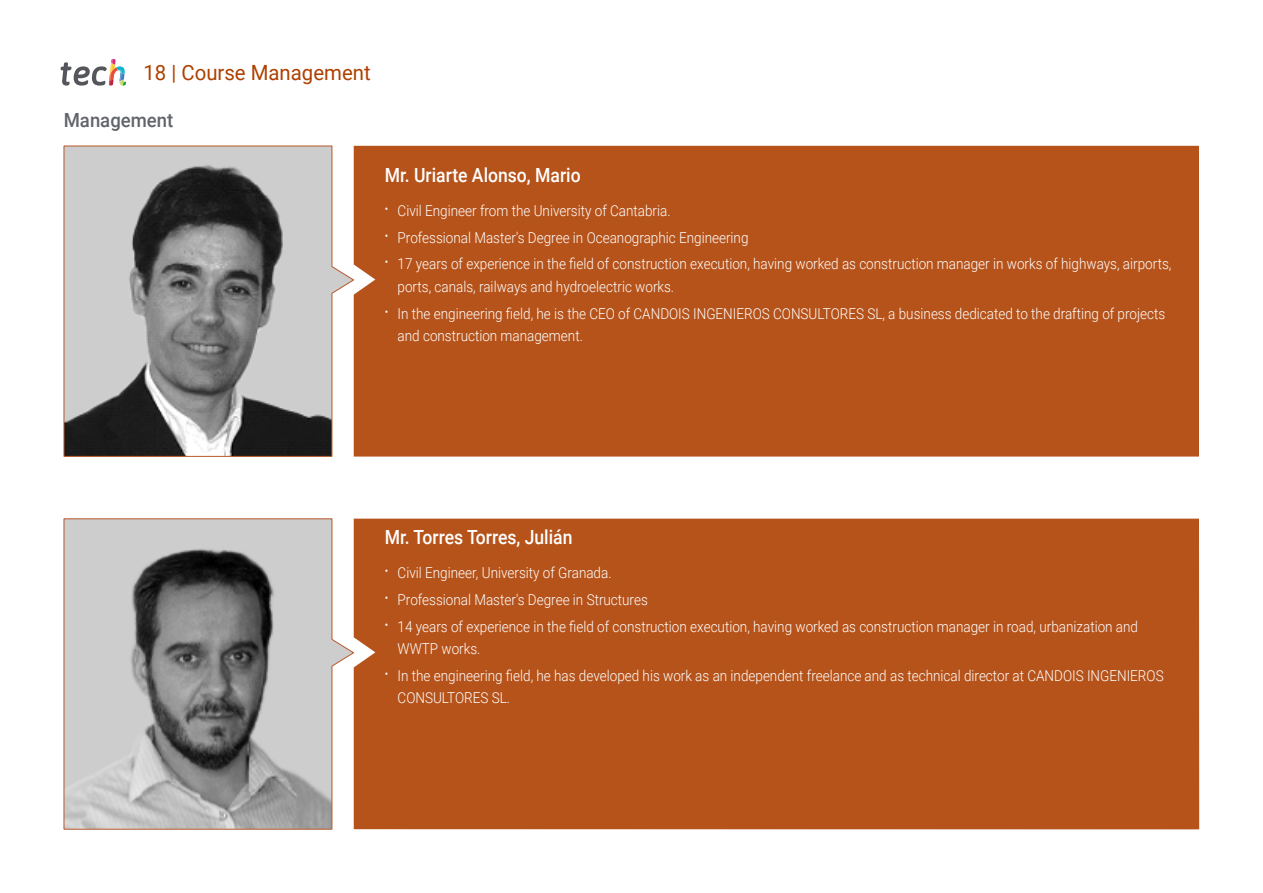
<style>
.page{position:relative;width:1263px;height:893px;background:#fff}
.page>*{position:absolute;margin:0;border:0;box-sizing:border-box;transform-origin:0 0}
.t1{font:21px "Roboto";color:#ae4000}
.t2{font:500 19.5px "Roboto";color:#fff;scale:.9 1}
.t3{font:500 19.5px "Roboto";color:#61646a;scale:.95 1}
.t4{font:300 15px/22.5px "Roboto";color:#fff;scale:.9 1}
</style>
<div class="page">
<div style="left:354px;top:146px;width:845px;height:311px;background:#b6531a"></div>
<div style="left:354px;top:519px;width:845px;height:310px;background:#b6531a"></div>
<svg style="left:61px;top:59px;width:65px;height:27px"></svg>
<svg style="left:64px;top:518px;width:290px;height:312px;background:#aaa9a9"></svg>
<svg style="left:64px;top:146px;width:290px;height:311px;background:#9a9998"></svg>
<h1 class="t1" style="left:144px;top:57px;width:229px">18 | Course Management</h1>
<h2 class="t3" style="left:64px;top:107px;width:117px">Management</h2>
<h2 class="t2" style="left:385px;top:161px;width:219px">Mr. Uriarte Alonso, Mario</h2>
<p class="t4" style="left:385px;top:199px;width:319px"><sup>•</sup> Civil Engineer from the University of Cantabria.</p>
<p class="t4" style="left:385px;top:225px;width:406px"><sup>•</sup> Professional Master's Degree in Oceanographic Engineering</p>
<p class="t4" style="left:398px;top:252px;width:861px;text-indent:-13px"><sup>•</sup> 17 years of experience in the field of construction execution, having worked as construction manager in works of highways, airports, ports, canals, railways and hydroelectric works.</p>
<p class="t4" style="left:398px;top:301px;width:854px;text-indent:-13px"><sup>•</sup> In the engineering field, he is the CEO of CANDOIS INGENIEROS CONSULTORES SL, a business dedicated to the drafting of projects and construction management.</p>
<h2 class="t2" style="left:385px;top:523px;width:210px">Mr. Torres Torres, Julián</h2>
<p class="t4" style="left:385px;top:561px;width:253px"><sup>•</sup> Civil Engineer, University of Granada.</p>
<p class="t4" style="left:385px;top:588px;width:294px"><sup>•</sup> Professional Master's Degree in Structures</p>
<p class="t4" style="left:398px;top:614px;width:824px;text-indent:-13px"><sup>•</sup> 14 years of experience in the field of construction execution, having worked as construction manager in road, urbanization and<br>WWTP works.</p>
<p class="t4" style="left:398px;top:664px;width:853px;text-indent:-13px"><sup>•</sup> In the engineering field, he has developed his work as an independent freelance and as technical director at CANDOIS INGENIEROS<br>CONSULTORES SL.</p>
</div>
